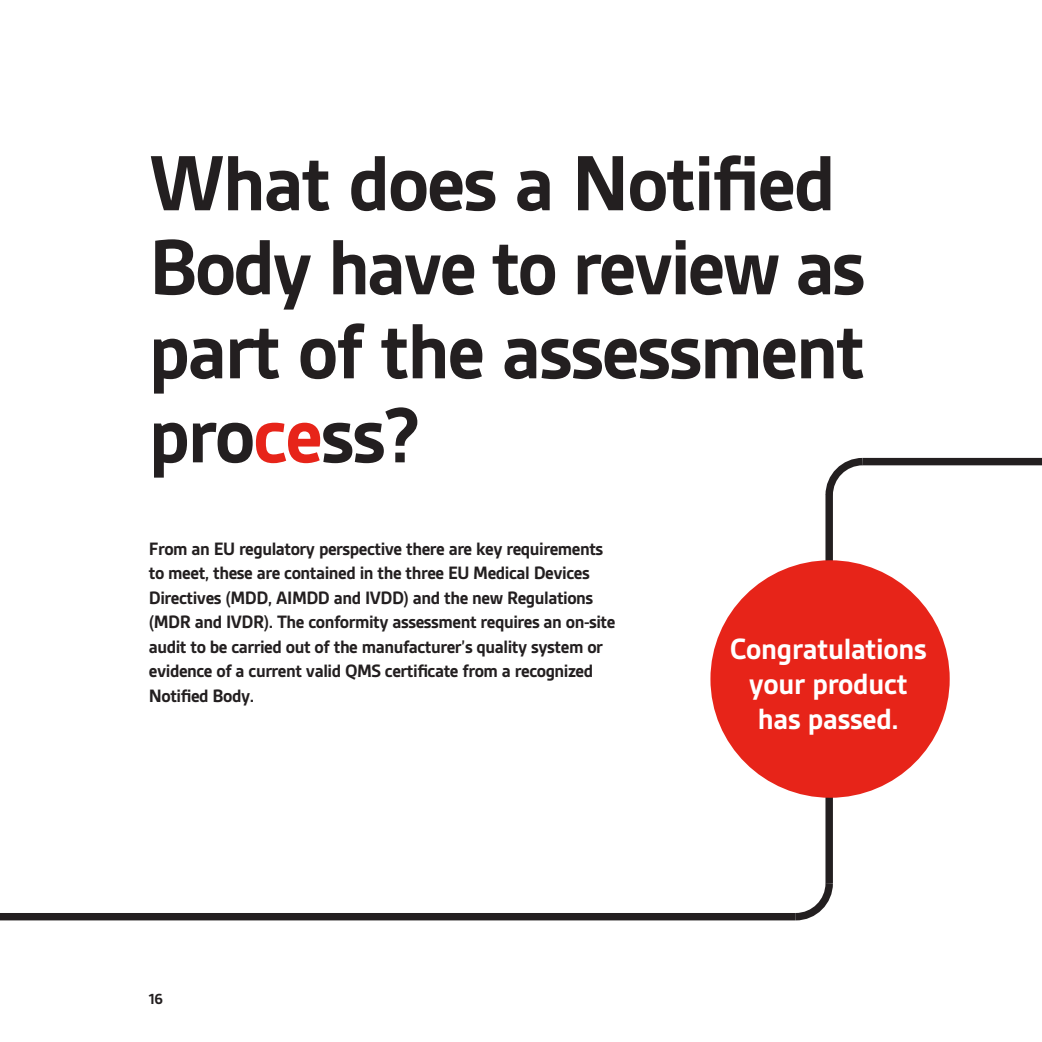
<style>
.page{position:relative;width:1042px;height:1042px;background:#fff}
.page>*{position:absolute;margin:0;border:0;box-sizing:border-box;transform-origin:0 0}
.t1{font:700 84px/84px "Gesta";letter-spacing:-.025em;color:#231f20}
.Copy{font:700 31.5px/35px "Gesta";letter-spacing:-.01em;color:#fff;text-align:center}
.Copy-2{font:700 19.25px/24.5px "Gesta";letter-spacing:-.025em;color:#231f20}
.Copy-3{font:700 15.75px "Gesta";color:#231f20}
.s1{color:#e72419}
</style>
<div class="page">
<div style="left:825px;top:495px;width:8px;height:388px;background:#231f20"></div>
<div style="left:0;top:913px;width:796px;height:7px;background:#231f20"></div>
<svg style="left:788px;top:876px;width:45px;height:45px"></svg>
<div style="left:862px;top:458px;width:180px;height:7px;background:#231f20"></div>
<svg style="left:825px;top:457px;width:45px;height:45px"></svg>
<div style="left:710px;top:560px;width:239px;height:238px;background:#e72419;border-radius:50%"></div>
<p class="t1" style="left:149px;top:141px;width:718px">What does a Notified<br>Body have to review as part of the assessment pro<span class="s1">ce</span>ss?</p>
<p class="Copy-2" style="left:149px;top:536px;width:468px">From an EU regulatory perspective there are key requirements to meet, these are contained in the three EU Medical Devices Directives (MDD, AIMDD and IVDD) and the new Regulations (MDR and IVDR). The conformity assessment requires an on-site audit to be carried out of the manufacturer’s quality system or evidence of a current valid QMS certificate from a recognized Notified Body.</p>
<p class="Copy-3" style="left:149px;top:990px;width:16px">16</p>
<p class="Copy" style="left:730px;top:631px;width:199px">Congratulations your product has passed.</p>
</div>
